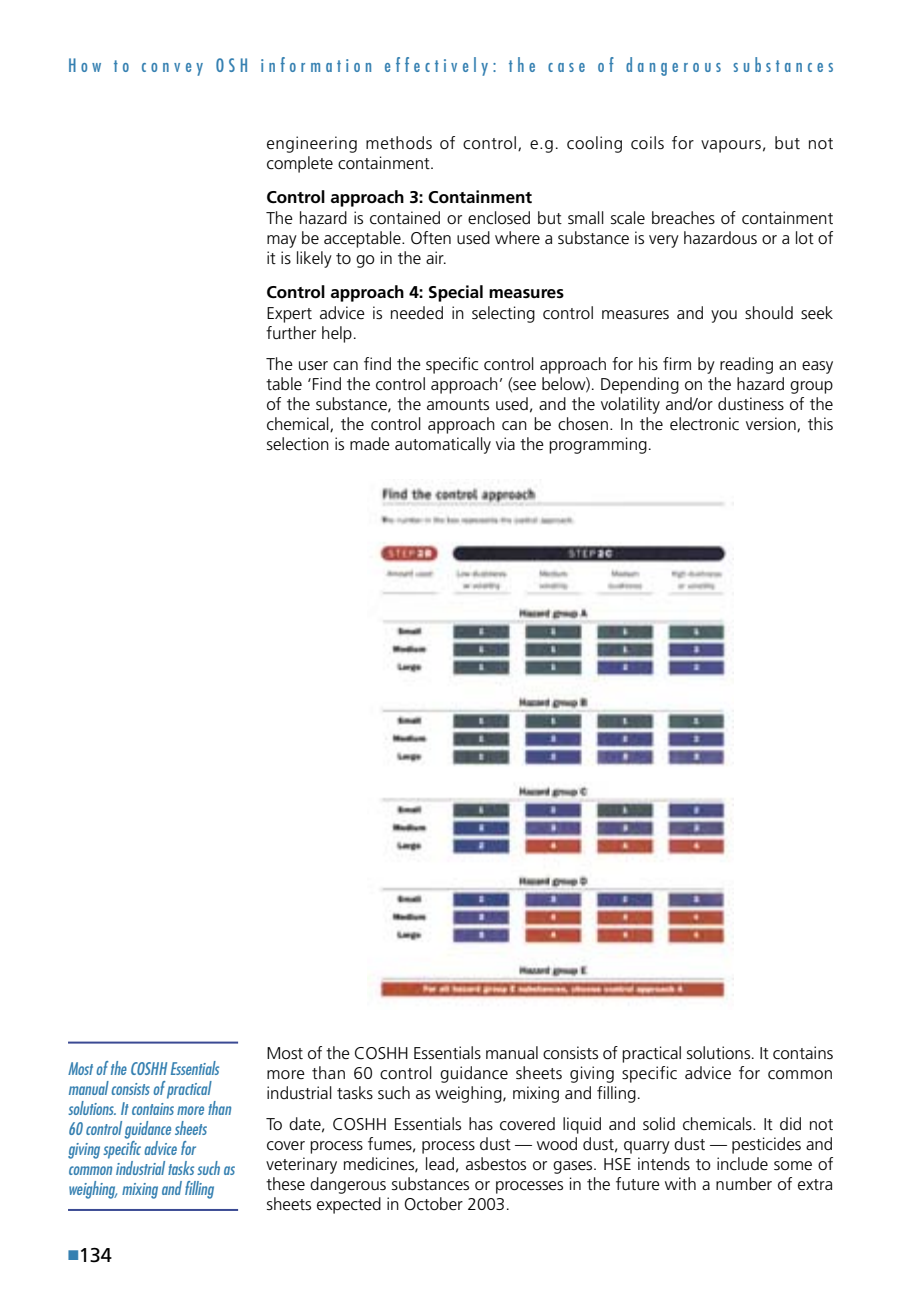
<style>
.page{position:relative;width:918px;height:1298px;background:#fff}
.page>*{position:absolute;margin:0;border:0;box-sizing:border-box;transform-origin:0 0}
.t1{font:20px "Frutiger";color:#000}
.t2{font:condensed 18px "Futura";letter-spacing:.26em;color:#3580b1}
.t3{font:300 17px/20px "Frutiger";color:#000;text-align:justify}
.t4{font:italic condensed 17px/20px "Futura";color:#3580b1}
.t5{font:300 17px/20px "Frutiger";letter-spacing:.035em;color:#000}
.t6{font:700 17px "Frutiger";color:#000}
.s1{color:#3580b1}
</style>
<div class="page">
<img style="left:367px;top:480px;width:366px;height:525px">
<hr style="left:68px;top:1042px;width:170px;height:2px;background:#3b4a93">
<hr style="left:68px;top:1209px;width:170px;height:2px;background:#3b4a93">
<p class="t2" style="left:68px;top:57px;width:767px">How to convey OSH information effectively: the case of dangerous substances</p>
<p class="t5" style="left:266px;top:134px;width:568px">engineering methods of control, e.g. cooling coils for vapours, but not complete containment.</p>
<p class="t6" style="left:266px;top:191px;width:267px">Control approach 3: Containment</p>
<p class="t3" style="left:266px;top:209px;width:568px">The hazard is contained or enclosed but small scale breaches of containment may be acceptable. Often used where a substance is very hazardous or a lot of it is likely to go in the air.</p>
<p class="t6" style="left:266px;top:285px;width:299px">Control approach 4: Special measures</p>
<p class="t3" style="left:266px;top:304px;width:568px">Expert advice is needed in selecting control measures and you should seek further help.</p>
<p class="t3" style="left:266px;top:355px;width:568px">The user can find the specific control approach for his firm by reading an easy table ‘Find the control approach’ (see below). Depending on the hazard group of the substance, the amounts used, and the volatility and/or dustiness of the chemical, the control approach can be chosen. In the electronic version, this selection is made automatically via the programming.</p>
<p class="t4" style="left:68px;top:1060px;width:168px">Most of the COSHH Essentials manual consists of practical solutions. It contains more than<br>60 control guidance sheets giving specific advice for common industrial tasks such as weighing, mixing and filling</p>
<p class="t1" style="left:68px;top:1247px;width:46px"><span class="s1">■</span>134</p>
<p class="t3" style="left:266px;top:1044px;width:568px">Most of the COSHH Essentials manual consists of practical solutions. It contains more than 60 control guidance sheets giving specific advice for common industrial tasks such as weighing, mixing and filling.</p>
<p class="t3" style="left:266px;top:1115px;width:568px">To date, COSHH Essentials has covered liquid and solid chemicals. It did not cover process fumes, process dust — wood dust, quarry dust — pesticides and veterinary medicines, lead, asbestos or gases. HSE intends to include some of these dangerous substances or processes in the future with a number of extra sheets expected in October 2003.</p>
</div>
